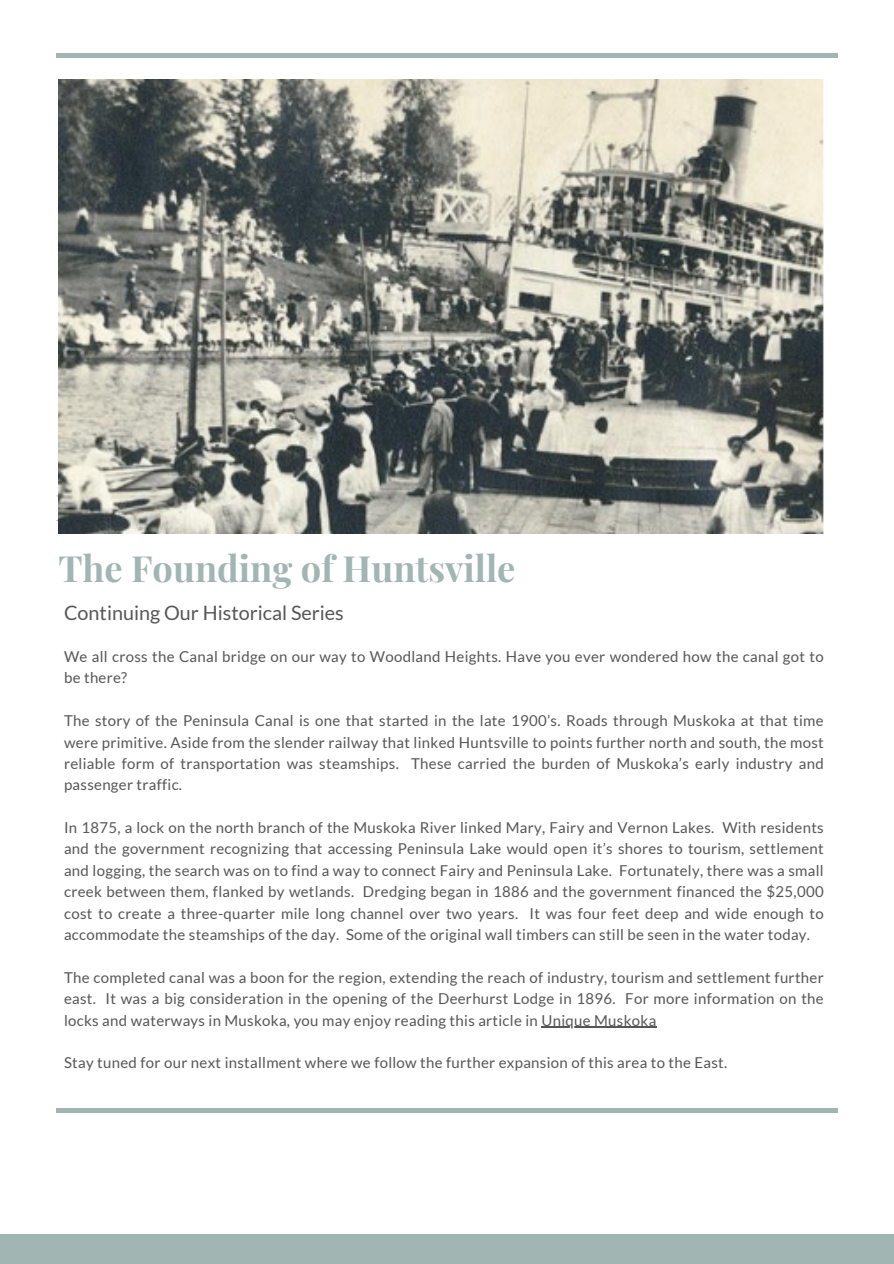
<style>
.page{position:relative;width:894px;height:1264px;background:#fff}
.page>*{position:absolute;margin:0;border:0;box-sizing:border-box;transform-origin:0 0}
.t1{font:700 36.15px "Playfair Display";color:#a1b5b3}
.t2{font:19.8px "Lato";color:#565656}
.t3{font:15px/21.3px "Lato";letter-spacing:.02em;color:#565656;text-align:justify}
</style>
<div class="page">
<div style="left:0;top:1234px;width:893px;height:29px;background:#a1b5b3"></div>
<hr style="left:56px;top:53px;width:781px;height:4px;background:#a1b5b3">
<img style="left:58px;top:80px;width:765px;height:453px">
<hr style="left:541px;top:1026px;width:115px;height:1px;background:#565656">
<div style="left:56px;top:1107px;width:781px;height:5px;background:#a1b5b3"></div>
<p class="t1" style="left:58px;top:543px;width:458px">The Founding of Huntsville</p>
<p class="t2" style="left:64px;top:600px;width:281px">Continuing Our Historical Series</p>
<p class="t3" style="left:64px;top:645px;width:761px">We all cross the Canal bridge on our way to Woodland Heights. Have you ever wondered how the canal got to be there?</p>
<h1 class="t3" style="left:64px;top:709px;width:761px">The story of the Peninsula Canal is one that started in the late 1900’s. Roads through Muskoka at that time were primitive. Aside from the slender railway that linked Huntsville to points further north and south, the most reliable form of transportation was steamships. These carried the burden of Muskoka’s early industry and passenger traffic.</h1>
<h1 class="t3" style="left:64px;top:816px;width:761px">In 1875, a lock on the north branch of the Muskoka River linked Mary, Fairy and Vernon Lakes. With residents and the government recognizing that accessing Peninsula Lake would open it’s shores to tourism, settlement and logging, the search was on to find a way to connect Fairy and Peninsula Lake. Fortunately, there was a small creek between them, flanked by wetlands. Dredging began in 1886 and the government financed the $25,000 cost to create a three-quarter mile long channel over two years. It was four feet deep and wide enough to accommodate the steamships of the day. Some of the original wall timbers can still be seen in the water today.</h1>
<h2 class="t3" style="left:64px;top:966px;width:761px">The completed canal was a boon for the region, extending the reach of industry, tourism and settlement further east. It was a big consideration in the opening of the Deerhurst Lodge in 1896. For more information on the locks and waterways in Muskoka, you may enjoy reading this article in Unique Muskoka</h2>
<p class="t3" style="left:64px;top:1051px;width:664px">Stay tuned for our next installment where we follow the further expansion of this area to the East.</p>
</div>
